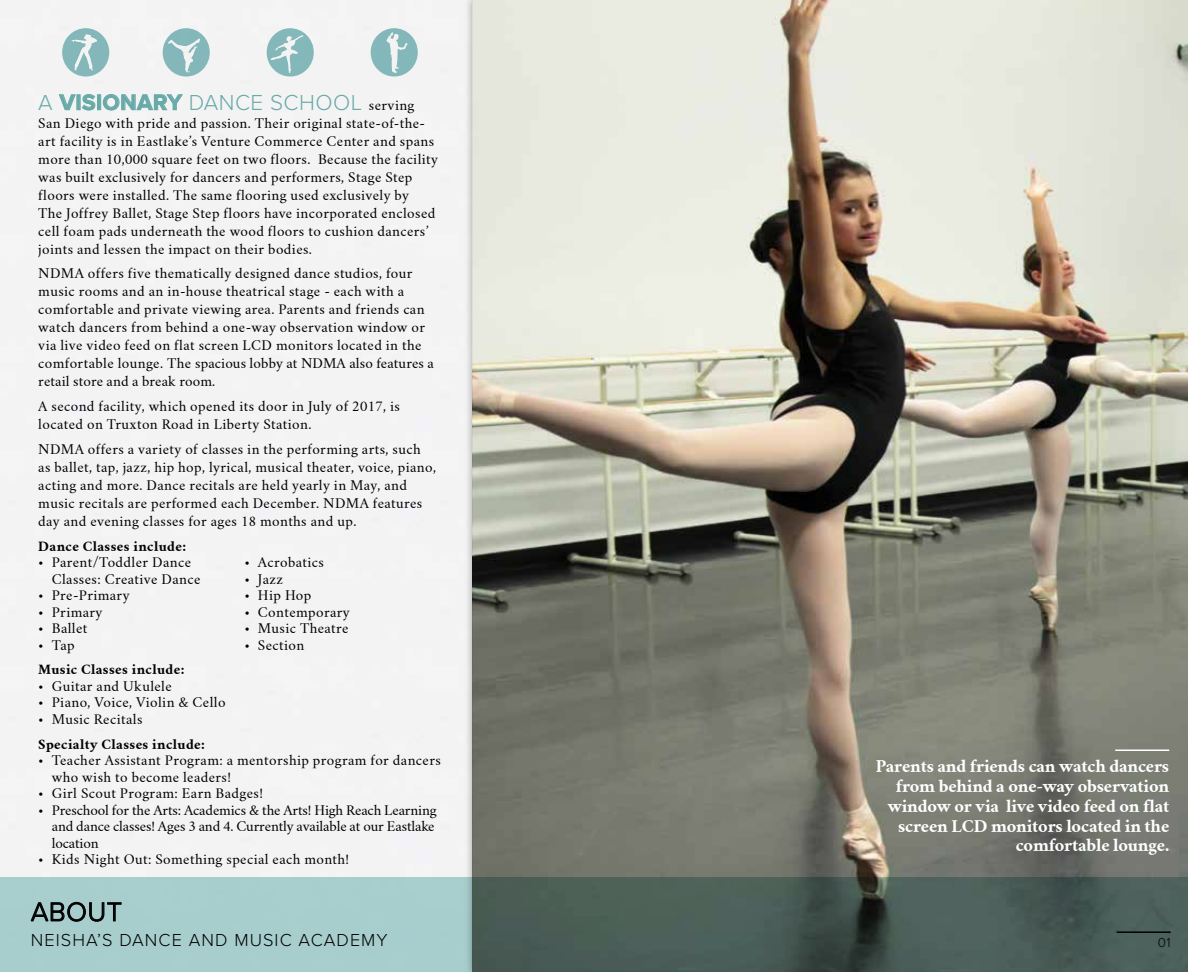
<style>
.page{position:relative;width:1188px;height:972px;background:#fff}
.page>*{position:absolute;margin:0;border:0;box-sizing:border-box;transform-origin:0 0}
.t1{font:300 27.15px "Proxima Nova";letter-spacing:.02em;color:#000}
.t2{font:300 22.5px "Proxima Nova";letter-spacing:.02em;color:#6eb3b1}
.t3{font:300 18px "Proxima Nova";letter-spacing:.06em;color:#000}
.t4{font:700 16.5px/19.8px "Crimson Text";letter-spacing:-.01em;color:#fff;text-align:right}
.t5{font:300 13.5px "Proxima Nova";color:#000}
.t6{font:13.05px/18px "Crimson Text";letter-spacing:.03em;color:#000}
.t7{font:13.05px/16.5px "Crimson Text";letter-spacing:-.01em;color:#000}
.t8{font:700 13.05px "Crimson Text";letter-spacing:.03em;color:#000}
.s1{font-weight:700}
.s2{font-family:"Crimson Text";font-weight:400;font-size:13.05px;color:#000}
</style>
<div class="page">
<div style="left:0;top:877px;width:1188px;height:95px;background:#a7cecd"></div>
<div style="left:464px;top:0;width:724px;height:972px;background:#000;opacity:.35"></div>
<hr style="left:1115px;top:750px;width:54px;height:1px;background:#fff">
<svg style="left:163px;top:28px;width:47px;height:49px"></svg>
<svg style="left:267px;top:28px;width:47px;height:49px"></svg>
<svg style="left:62px;top:28px;width:47px;height:49px"></svg>
<svg style="left:371px;top:28px;width:47px;height:49px"></svg>
<svg style="left:59px;top:94px;width:17px;height:16px"></svg>
<svg style="left:82px;top:94px;width:14px;height:17px"></svg>
<div style="left:97px;top:95px;width:4px;height:15px;border:1px solid #6eb3b1"></div>
<svg style="left:103px;top:94px;width:80px;height:17px"></svg>
<svg style="left:30px;top:901px;width:92px;height:21px"></svg>
<hr style="left:1117px;top:931px;width:54px;height:2px;background:#000">
<h2 class="t2" style="left:38px;top:85px;width:378px">A <span class="s1">VISIONARY</span> DANCE SCHOOL <span class="s2">serving</span></h2>
<p class="t6" style="left:38px;top:114px;width:401px">San Diego with pride and passion. Their original state-of-the&shy;art facility is in Eastlake’s Venture Commerce Center and spans more than 10,000 square feet on two floors. Because the facility was built exclusively for dancers and performers, Stage Step floors were installed. The same flooring used exclusively by<br>The Joffrey Ballet, Stage Step floors have incorporated enclosed cell foam pads underneath the wood floors to cushion dancers’ joints and lessen the impact on their bodies.</p>
<p class="t6" style="left:38px;top:265px;width:397px">NDMA offers five thematically designed dance studios, four music rooms and an in-house theatrical stage - each with a comfortable and private viewing area. Parents and friends can watch dancers from behind a one-way observation window or via live video feed on flat screen LCD monitors located in the comfortable lounge. The spacious lobby at NDMA also features a retail store and a break room.</p>
<p class="t6" style="left:38px;top:398px;width:363px">A second facility, which opened its door in July of 2017, is located on Truxton Road in Liberty Station.</p>
<p class="t6" style="left:38px;top:440px;width:399px">NDMA offers a variety of classes in the performing arts, such as ballet, tap, jazz, hip hop, lyrical, musical theater, voice, piano, acting and more. Dance recitals are held yearly in May, and music recitals are performed each December. NDMA features day and evening classes for ages 18 months and up.</p>
<p class="t8" style="left:38px;top:538px;width:149px">Dance Classes include:</p>
<p class="t6" style="left:52px;top:554px;width:150px;line-height:16.5px;text-indent:-13px">• Parent/Toddler Dance<br>Classes: Creative Dance</p>
<p class="t6" style="left:38px;top:587px;width:93px">• Pre-Primary</p>
<p class="t6" style="left:38px;top:603px;width:66px">• Primary</p>
<p class="t6" style="left:38px;top:619px;width:51px">• Ballet</p>
<p class="t6" style="left:38px;top:636px;width:38px">• Tap</p>
<p class="t6" style="left:244px;top:553px;width:81px">• Acrobatics</p>
<p class="t6" style="left:244px;top:570px;width:40px">• Jazz</p>
<p class="t6" style="left:244px;top:586px;width:68px">• Hip Hop</p>
<p class="t6" style="left:244px;top:603px;width:107px">• Contemporary</p>
<p class="t6" style="left:244px;top:619px;width:106px">• Music Theatre</p>
<p class="t6" style="left:244px;top:636px;width:61px">• Section</p>
<p class="t8" style="left:38px;top:662px;width:148px">Music Classes include:</p>
<p class="t6" style="left:38px;top:677px;width:135px">• Guitar and Ukulele</p>
<p class="t6" style="left:38px;top:694px;width:189px">• Piano, Voice, Violin &amp; Cello</p>
<p class="t6" style="left:38px;top:710px;width:106px">• Music Recitals</p>
<p class="t8" style="left:38px;top:736px;width:168px">Specialty Classes include:</p>
<p class="t6" style="left:52px;top:752px;width:391px;line-height:16.5px;text-indent:-13px">• Teacher Assistant Program: a mentorship program for dancers who wish to become leaders!</p>
<p class="t6" style="left:38px;top:784px;width:226px">• Girl Scout Program: Earn Badges!</p>
<p class="t7" style="left:52px;top:802px;width:386px;text-indent:-13px">• Preschool for the Arts: Academics &amp; the Arts! High Reach Learning and dance classes! Ages 3 and 4. Currently available at our Eastlake location</p>
<p class="t6" style="left:38px;top:850px;width:312px">• Kids Night Out: Something special each month!</p>
<h1 class="t1" style="left:31px;top:892px;width:93px">ABOUT</h1>
<h3 class="t3" style="left:31px;top:927px;width:358px">NEISHA’S DANCE AND MUSIC ACADEMY</h3>
<p class="t4" style="left:876px;top:757px;width:295px">Parents and friends can watch dancers from behind a one-way observation window or via live video feed on flat screen LCD monitors located in the comfortable lounge.</p>
<p class="t5" style="left:1158px;top:932px;width:15px">01</p>
</div>
